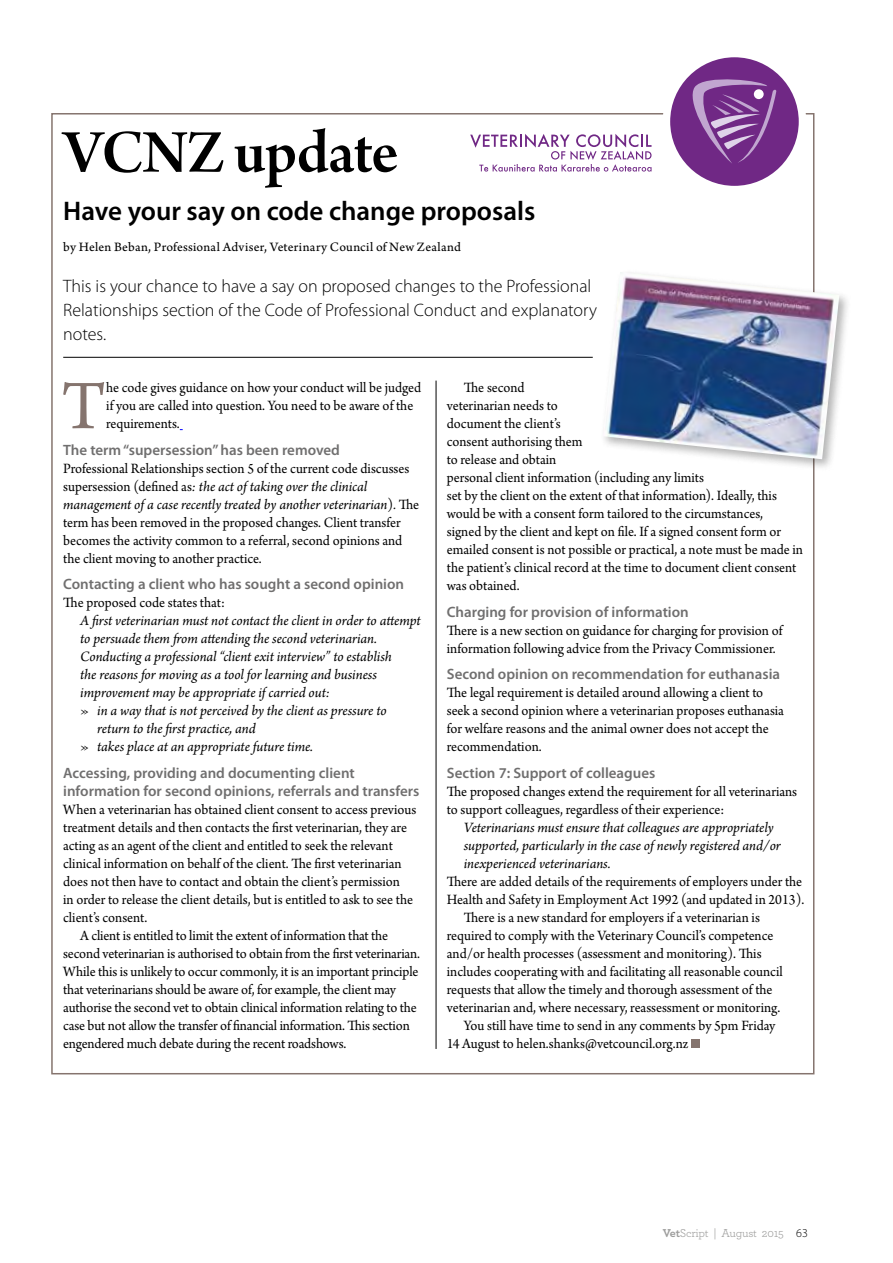
<style>
.page{position:relative;width:893px;height:1263px;background:#fff}
.page>*{position:absolute;margin:0;border:0;box-sizing:border-box;transform-origin:0 0}
.t1{font:73.2px "Arno Pro";color:#85746e;scale:.95 1}
.t2{font:64.5px "Arno Pro Smbd Subhead";letter-spacing:-.015em;color:#000}
.t3{font:600 27px "Myriad Pro";color:#000}
.t4{font:300 18px/24px "Myriad Pro";color:#000}
.t5{font:15px/18px "Arno Pro";letter-spacing:-.005em;color:#000;scale:.95 1}
.t6{font:italic 15px/18px "Arno Pro";letter-spacing:-.005em;color:#000}
.t7{font:600 15px/18px "Myriad Pro";color:#706f6f}
.t8{font:13.5px "Arno Pro Sm Text";letter-spacing:.02em;color:#000}
.t9{font:12px "Archer";letter-spacing:-.02em;color:#9d9d9c}
.s1{font-style:italic}
.s2{font-style:normal}
.s3{font-weight:700}
.s4{font-family:"Myriad Pro";font-weight:300;color:#000}
</style>
<div class="page">
<svg style="left:470px;top:134px;width:181px;height:38px"></svg>
<hr style="left:63px;top:357px;width:530px;height:1px;background:#000">
<div style="left:691px;top:1039px;width:8px;height:9px;background:#85746e"></div>
<svg style="left:666px;top:54px;width:136px;height:136px;background:#874a98"></svg>
<svg style="left:686px;top:73px;width:91px;height:91px;background:#854898"></svg>
<div style="left:663px;top:50px;width:143px;height:143px;border:8px solid #fff;border-radius:50%"></div>
<hr style="left:436px;top:381px;width:1px;height:668px;background:#000">
<div style="left:599px;top:268px;width:253px;height:203px;background:#000;opacity:.3"></div>
<img style="left:603px;top:272px;width:236px;height:187px">
<h2 class="t2" style="left:63px;top:116px;width:337px">VCNZ update</h2>
<h3 class="t3" style="left:63px;top:194px;width:474px">Have your say on code change proposals</h3>
<p class="t8" style="left:63px;top:239px;width:399px">by Helen Beban, Professional Adviser, Veterinary Council of New Zealand</p>
<p class="t4" style="left:63px;top:274px;width:535px">This is your chance to have a say on proposed changes to the Professional<br>Relationships section of the Code of Professional Conduct and explanatory notes.</p>
<h1 class="t1" style="left:62px;top:364px;width:48px">T</h1>
<p class="t5" style="left:106px;top:379px;width:333px">he code gives guidance on how your conduct will be judged if you are called into question. You need to be aware of the requirements.</p>
<p class="t7" style="left:63px;top:440px;width:278px">The term “supersession” has been removed</p>
<p class="t5" style="left:63px;top:460px;width:376px">Professional Relationships section 5 of the current code discusses supersession (defined as<span class="s1">: the act of taking over the clinical management of a case recently treated by another veterinarian</span>)<span class="s1">.</span> The term has been removed in the proposed changes. Client transfer becomes the activity common to a referral, second opinions and the client moving to another practice.</p>
<p class="t7" style="left:63px;top:575px;width:342px">Contacting a client who has sought a second opinion</p>
<p class="t5" style="left:63px;top:594px;width:172px">The proposed code states that:</p>
<p class="t6" style="left:80px;top:612px;width:342px">A first veterinarian must not contact the client in order to attempt</p>
<p class="t6" style="left:80px;top:630px;width:298px">to persuade them from attending the second veterinarian.</p>
<p class="t6" style="left:80px;top:648px;width:313px">Conducting a professional “client exit interview” to establish</p>
<p class="t6" style="left:80px;top:666px;width:298px">the reasons for moving as a tool for learning and business</p>
<p class="t6" style="left:80px;top:684px;width:251px">improvement may be appropriate if carried out:</p>
<p class="t6" style="left:80px;top:702px;width:308px"><span class="s2">»</span> in a way that is not perceived by the client as pressure to</p>
<p class="t6" style="left:97px;top:720px;width:160px">return to the first practice, and</p>
<p class="t6" style="left:80px;top:738px;width:234px"><span class="s2">»</span> takes place at an appropriate future time.</p>
<p class="t7" style="left:63px;top:763px;width:358px">Accessing, providing and documenting client information for second opinions, referrals and transfers</p>
<p class="t5" style="left:63px;top:801px;width:373px">When a veterinarian has obtained client consent to access previous</p>
<p class="t5" style="left:63px;top:819px;width:363px">treatment details and then contacts the first veterinarian, they are</p>
<p class="t5" style="left:63px;top:837px;width:348px">acting as an agent of the client and entitled to seek the relevant</p>
<p class="t5" style="left:63px;top:855px;width:358px">clinical information on behalf of the client. The first veterinarian</p>
<p class="t5" style="left:63px;top:873px;width:356px">does not then have to contact and obtain the client’s permission</p>
<p class="t5" style="left:63px;top:891px;width:370px">in order to release the client details, but is entitled to ask to see the</p>
<p class="t5" style="left:63px;top:909px;width:90px">client’s consent.</p>
<p class="t5" style="left:80px;top:927px;width:326px">A client is entitled to limit the extent of information that the</p>
<p class="t5" style="left:63px;top:945px;width:377px">second veterinarian is authorised to obtain from the first veterinarian.</p>
<p class="t5" style="left:63px;top:963px;width:375px">While this is unlikely to occur commonly, it is an important principle</p>
<p class="t5" style="left:63px;top:981px;width:352px">that veterinarians should be aware of, for example, the client may</p>
<p class="t5" style="left:63px;top:999px;width:374px">authorise the second vet to obtain clinical information relating to the</p>
<p class="t5" style="left:63px;top:1017px;width:366px">case but not allow the transfer of financial information. This section</p>
<p class="t5" style="left:63px;top:1035px;width:299px">engendered much debate during the recent roadshows.</p>
<p class="t5" style="left:447px;top:379px;width:376px;text-indent:17px">The second<br>veterinarian needs to<br>document the client’s<br>consent authorising them<br>to release and obtain<br>personal client information (including any limits<br>set by the client on the extent of that information). Ideally, this would be with a consent form tailored to the circumstances,<br>signed by the client and kept on file. If a signed consent form or emailed consent is not possible or practical, a note must be made in the patient’s clinical record at the time to document client consent was obtained.</p>
<p class="t7" style="left:447px;top:602px;width:243px">Charging for provision of information</p>
<p class="t5" style="left:447px;top:622px;width:355px">There is a new section on guidance for charging for provision of information following advice from the Privacy Commissioner.</p>
<p class="t7" style="left:447px;top:665px;width:335px">Second opinion on recommendation for euthanasia</p>
<p class="t5" style="left:447px;top:684px;width:356px">The legal requirement is detailed around allowing a client to seek a second opinion where a veterinarian proposes euthanasia for welfare reasons and the animal owner does not accept the recommendation.</p>
<p class="t7" style="left:447px;top:763px;width:210px">Section 7: Support of colleagues</p>
<p class="t5" style="left:447px;top:783px;width:370px">The proposed changes extend the requirement for all veterinarians to support colleagues, regardless of their experience:</p>
<p class="t6" style="left:464px;top:819px;width:319px">Veterinarians must ensure that colleagues are appropriately supported, particularly in the case of newly registered and/or inexperienced veterinarians.</p>
<p class="t5" style="left:447px;top:873px;width:376px">There are added details of the requirements of employers under the</p>
<p class="t5" style="left:447px;top:891px;width:378px">Health and Safety in Employment Act 1992 (and updated in 2013).</p>
<p class="t5" style="left:464px;top:909px;width:313px">There is a new standard for employers if a veterinarian is</p>
<p class="t5" style="left:447px;top:927px;width:345px">required to comply with the Veterinary Council’s competence</p>
<p class="t5" style="left:447px;top:945px;width:333px">and/or health processes (assessment and monitoring). This</p>
<p class="t5" style="left:447px;top:963px;width:355px">includes cooperating with and facilitating all reasonable council</p>
<p class="t5" style="left:447px;top:981px;width:344px">requests that allow the timely and thorough assessment of the</p>
<p class="t5" style="left:447px;top:999px;width:352px">veterinarian and, where necessary, reassessment or monitoring.</p>
<p class="t5" style="left:464px;top:1017px;width:329px">You still have time to send in any comments by 5pm Friday</p>
<p class="t5" style="left:447px;top:1035px;width:256px">14 August to helen.shanks@vetcouncil.org.nz</p>
<p class="t9" style="left:663px;top:1225px;width:147px"><span class="s3">Vet</span>Script | August 2015 <span class="s4">63</span></p>
</div>
